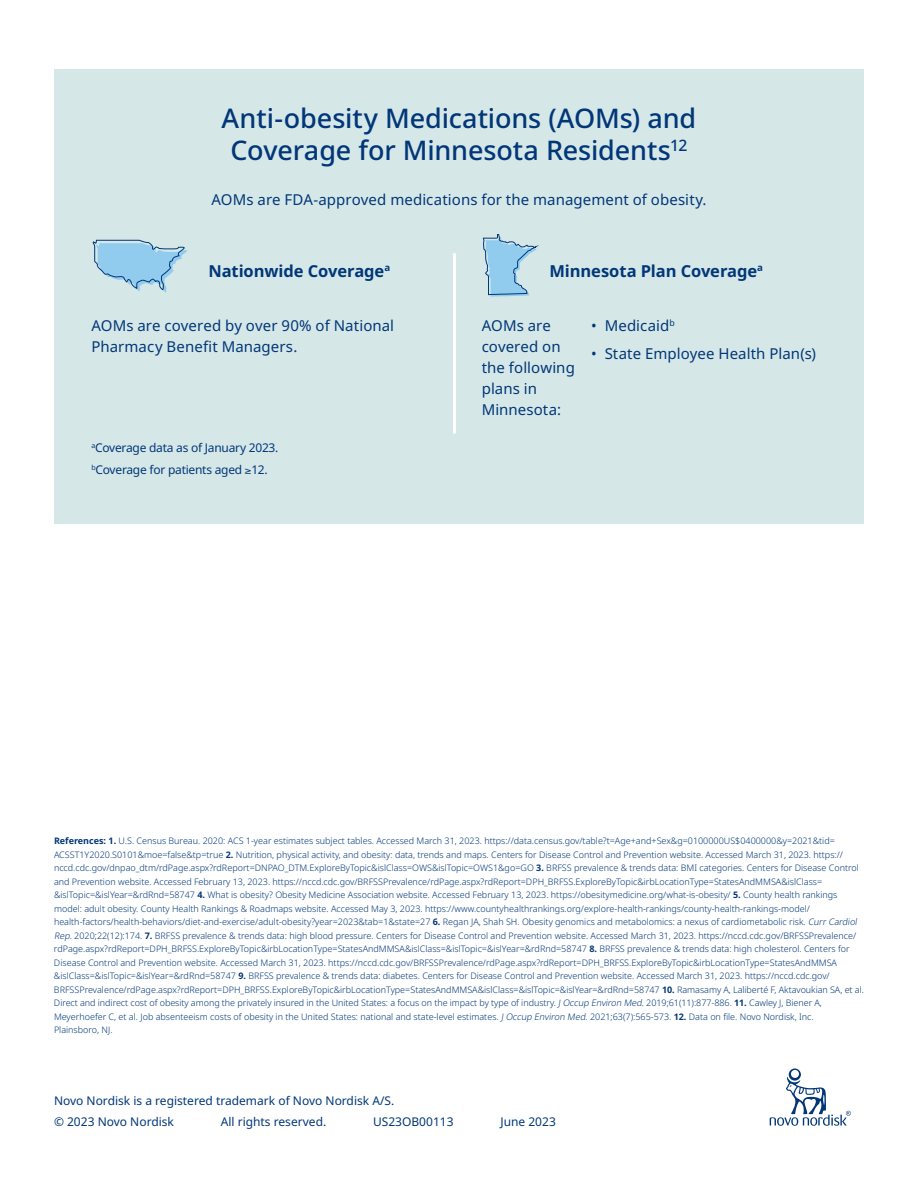
<style>
.page{position:relative;width:918px;height:1188px;background:#fff}
.page>*{position:absolute;margin:0;border:0;box-sizing:border-box;transform-origin:0 0}
.t1{font:500 27px/32.4px "Apis";letter-spacing:-.005em;color:#013778;text-align:center}
.t2{font:700 16.5px "Apis";letter-spacing:-.005em;color:#013778}
.t3{font:15px/21px "Apis";letter-spacing:.005em;color:#013778}
.t4{font:12px/21.1px "Apis";color:#013778}
.t5{font:12px "Apis";letter-spacing:-.02em;color:#013778}
.t6{font:300 9px/13.5px "Apis";color:#013778}
.s1{font-weight:700}
.s2{font-style:italic}
</style>
<div class="page">
<svg style="left:770px;top:1068px;width:81px;height:58px"></svg>
<div style="left:54px;top:69px;width:810px;height:455px;background:#d6e7e7"></div>
<hr style="left:453px;top:253px;width:3px;height:181px;background:#fff">
<svg style="left:93px;top:240px;width:94px;height:53px"></svg>
<svg style="left:483px;top:234px;width:55px;height:63px"></svg>
<h1 class="t1" style="left:222px;top:103px;width:476px">Anti-obesity Medications (AOMs) and<br>Coverage for Minnesota Residents<sup>12</sup></h1>
<h3 class="t3" style="left:211px;top:190px;width:497px">AOMs are FDA-approved medications for the management of obesity.</h3>
<h2 class="t2" style="left:208px;top:259px;width:183px">Nationwide Coverage<sup>a</sup></h2>
<h3 class="t3" style="left:91px;top:315px;width:304px">AOMs are covered by over 90% of National<br>Pharmacy Benefit Managers.</h3>
<h3 class="t5" style="left:91px;top:440px;width:189px"><sup>a</sup>Coverage data as of January 2023.</h3>
<h3 class="t5" style="left:91px;top:461px;width:178px"><sup>b</sup>Coverage for patients aged ≥12.</h3>
<h2 class="t2" style="left:549px;top:259px;width:215px">Minnesota Plan Coverage<sup>a</sup></h2>
<h3 class="t3" style="left:482px;top:315px;width:95px">AOMs are covered on the following plans in<br>Minnesota:</h3>
<h3 class="t3" style="left:591px;top:315px;width:85px">• Medicaid<sup>b</sup></h3>
<h3 class="t3" style="left:591px;top:343px;width:226px">• State Employee Health Plan(s)</h3>
<p class="t6" style="left:54px;top:835px;width:811px"><span class="s1">References: 1.</span> U.S. Census Bureau. 2020: ACS 1-year estimates subject tables. Accessed March 31, 2023. https://data.census.gov/table?t=Age+and+Sex&amp;g=0100000US$0400000&amp;y=2021&amp;tid= ACSST1Y2020.S0101&amp;moe=false&amp;tp=true <span class="s1">2.</span> Nutrition, physical activity, and obesity: data, trends and maps. Centers for Disease Control and Prevention website. Accessed March 31, 2023. https:// nccd.cdc.gov/dnpao_dtm/rdPage.aspx?rdReport=DNPAO_DTM.ExploreByTopic&amp;islClass=OWS&amp;islTopic=OWS1&amp;go=GO <span class="s1">3.</span> BRFSS prevalence &amp; trends data: BMI categories. Centers for Disease Control and Prevention website. Accessed February 13, 2023. https://nccd.cdc.gov/BRFSSPrevalence/rdPage.aspx?rdReport=DPH_BRFSS.ExploreByTopic&amp;irbLocationType=StatesAndMMSA&amp;islClass= &amp;islTopic=&amp;islYear=&amp;rdRnd=58747 <span class="s1">4.</span> What is obesity? Obesity Medicine Association website. Accessed February 13, 2023. https://obesitymedicine.org/what-is-obesity/ <span class="s1">5.</span> County health rankings model: adult obesity. County Health Rankings &amp; Roadmaps website. Accessed May 3, 2023. https://www.countyhealthrankings.org/explore-health-rankings/county-health-rankings-model/ health-factors/health-behaviors/diet-and-exercise/adult-obesity?year=2023&amp;tab=1&amp;state=27 <span class="s1">6.</span> Regan JA, Shah SH. Obesity genomics and metabolomics: a nexus of cardiometabolic risk. <span class="s2">CurrCardiol Rep.</span>2020;22(12):174. <span class="s1">7.</span> BRFSS prevalence &amp; trends data: high blood pressure. Centers for Disease Control and Prevention website. Accessed March 31, 2023. https://nccd.cdc.gov/BRFSSPrevalence/ rdPage.aspx?rdReport=DPH_BRFSS.ExploreByTopic&amp;irbLocationType=StatesAndMMSA&amp;islClass=&amp;islTopic=&amp;islYear=&amp;rdRnd=58747 <span class="s1">8.</span> BRFSS prevalence &amp; trends data: high cholesterol. Centers for Disease Control and Prevention website. Accessed March 31, 2023. https://nccd.cdc.gov/BRFSSPrevalence/rdPage.aspx?rdReport=DPH_BRFSS.ExploreByTopic&amp;irbLocationType=StatesAndMMSA &amp;islClass=&amp;islTopic=&amp;islYear=&amp;rdRnd=58747 <span class="s1">9.</span> BRFSS prevalence &amp; trends data: diabetes. Centers for Disease Control and Prevention website. Accessed March 31, 2023. https://nccd.cdc.gov/ BRFSSPrevalence/rdPage.aspx?rdReport=DPH_BRFSS.ExploreByTopic&amp;irbLocationType=StatesAndMMSA&amp;islClass=&amp;islTopic=&amp;islYear=&amp;rdRnd=58747 <span class="s1">10.</span> Ramasamy A, Laliberté F, Aktavoukian SA, et al.<br>Direct and indirect cost of obesity among the privately insured in the United States: a focus on the impact by type of industry. <span class="s2">J Occup Environ Med</span>. 2019;61(11):877-886. <span class="s1">11.</span> Cawley J, Biener A, Meyerhoefer C, et al. Job absenteeism costs of obesity in the United States: national and state-level estimates. <span class="s2">J Occup Environ Med</span>. 2021;63(7):565-573. <span class="s1">12.</span> Data on file. Novo Nordisk, Inc.<br>Plainsboro, NJ.</p>
<h3 class="t4" style="left:54px;top:1090px;width:342px">Novo Nordisk is a registered trademark of Novo Nordisk A/S. © 2023 Novo Nordisk</h3>
<h3 class="t4" style="left:221px;top:1111px;width:107px">All rights reserved.</h3>
<h3 class="t4" style="left:373px;top:1111px;width:82px">US23OB00113</h3>
<h3 class="t4" style="left:500px;top:1111px;width:57px">June 2023</h3>
</div>
